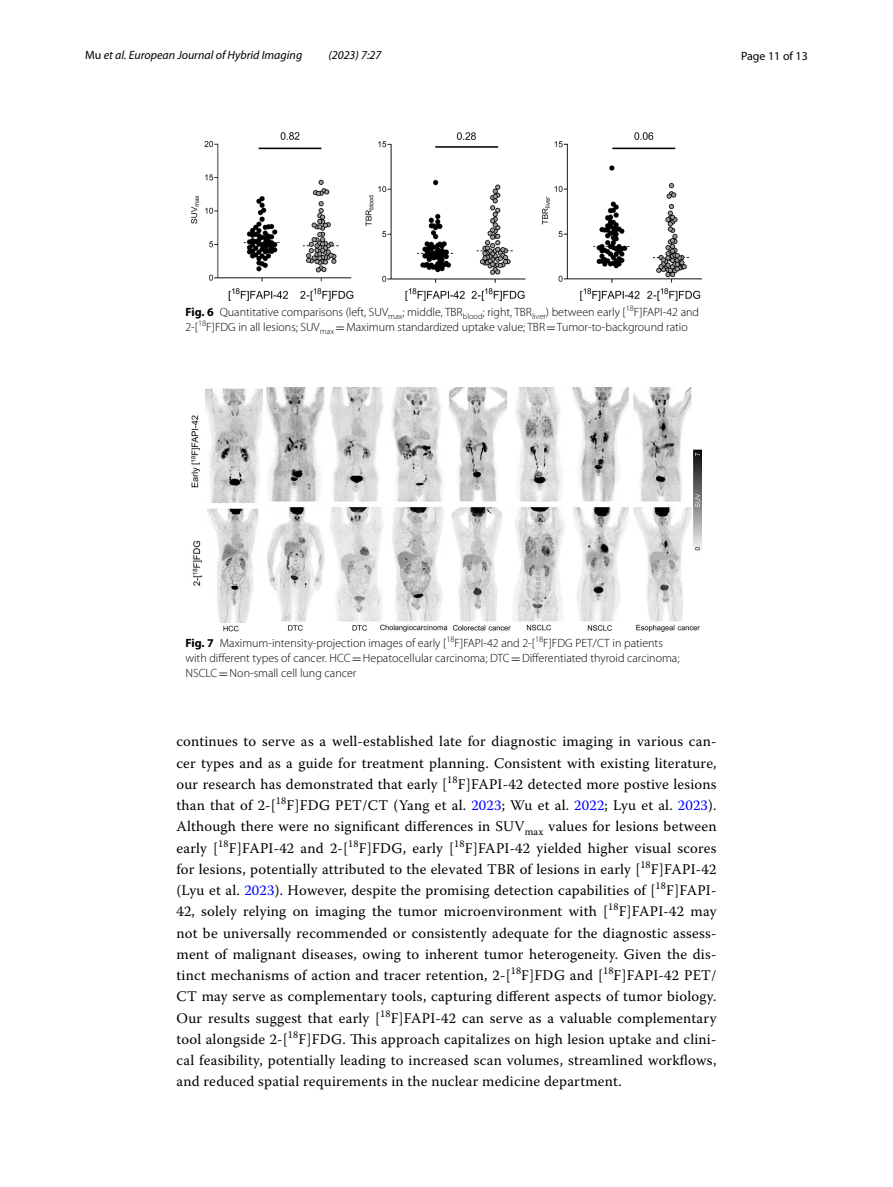
<style>
.page{position:relative;width:893px;height:1187px;background:#fff}
.page>*{position:absolute;margin:0;border:0;box-sizing:border-box;transform-origin:0 0}
.t1{font:14.7px/21.3px "Warnock Pro";letter-spacing:.015em;color:#000;text-align:justify}
.t2{font:300 12px/15px "Myriad Pro";color:#000}
.t3{font:italic 12px "Myriad Pro";color:#000}
.t4{font:12px "Myriad Pro";color:#000}
.s1{font-style:normal}
.s2{font-weight:700}
.s3{font-family:"MTSY";font-weight:400}
.s4{color:#00f}
</style>
<div class="page">
<img style="left:191px;top:133px;width:511px;height:168px">
<img style="left:191px;top:387px;width:511px;height:244px">
<p class="t3" style="left:85px;top:48px;width:219px"><span class="s1">Mu</span> et al. European Journal of Hybrid Imaging</p>
<p class="t3" style="left:328px;top:48px;width:54px">(2023) 7:27</p>
<p class="t4" style="left:741px;top:48px;width:68px">Page 11 of 13</p>
<p class="t2" style="left:185px;top:305px;width:515px"><span class="s2">Fig. 6</span> Quantitative comparisons (left, SUV<sub>max</sub>; middle, TBR<sub>blood</sub>; right, TBR<sub>liver</sub>) between early [<sup>18</sup>F]FAPI-42 and<br>2-[<sup>18</sup>F]FDG in all lesions; SUV<sub>max</sub> <span class="s3">=</span>Maximum standardized uptake value; TBR<span class="s3">=</span>Tumor-to-background ratio</p>
<p class="t2" style="left:185px;top:635px;width:495px"><span class="s2">Fig. 7</span> Maximum-intensity-projection images of early [<sup>18</sup>F]FAPI-42 and 2-[<sup>18</sup>F]FDG PET/CT in patients with different types of cancer. HCC<span class="s3">=</span>Hepatocellular carcinoma; DTC<span class="s3">=</span>Differentiated thyroid carcinoma;<br>NSCLC<span class="s3">=</span>Non-small cell lung cancer</p>
<p class="t1" style="left:176px;top:730px;width:542px">continues to serve as a well-established late for diagnostic imaging in various can&shy;cer types and as a guide for treatment planning. Consistent with existing literature, our research has demonstrated that early [<sup>18</sup>F]FAPI-42 detected more postive lesions than that of 2-[<sup>18</sup>F]FDG PET/CT (Yang et al. <span class="s4">2023</span>; Wu et al. <span class="s4">2022</span>; Lyu et al. <span class="s4">2023</span>).<br>Although there were no significant differences in SUV<sub>max</sub> values for lesions between early [<sup>18</sup>F]FAPI-42 and 2-[<sup>18</sup>F]FDG, early [<sup>18</sup>F]FAPI-42 yielded higher visual scores for lesions, potentially attributed to the elevated TBR of lesions in early [<sup>18</sup>F]FAPI-42 (Lyu et al. <span class="s4">2023</span>). However, despite the promising detection capabilities of [<sup>18</sup>F]FAPI-42, solely relying on imaging the tumor microenvironment with [<sup>18</sup>F]FAPI-42 may not be universally recommended or consistently adequate for the diagnostic assess&shy;ment of malignant diseases, owing to inherent tumor heterogeneity. Given the dis&shy;tinct mechanisms of action and tracer retention, 2-[<sup>18</sup>F]FDG and [<sup>18</sup>F]FAPI-42 PET/ CT may serve as complementary tools, capturing different aspects of tumor biology.<br>Our results suggest that early [<sup>18</sup>F]FAPI-42 can serve as a valuable complementary tool alongside 2-[<sup>18</sup>F]FDG. This approach capitalizes on high lesion uptake and clini&shy;cal feasibility, potentially leading to increased scan volumes, streamlined workflows, and reduced spatial requirements in the nuclear medicine department.</p>
</div>
